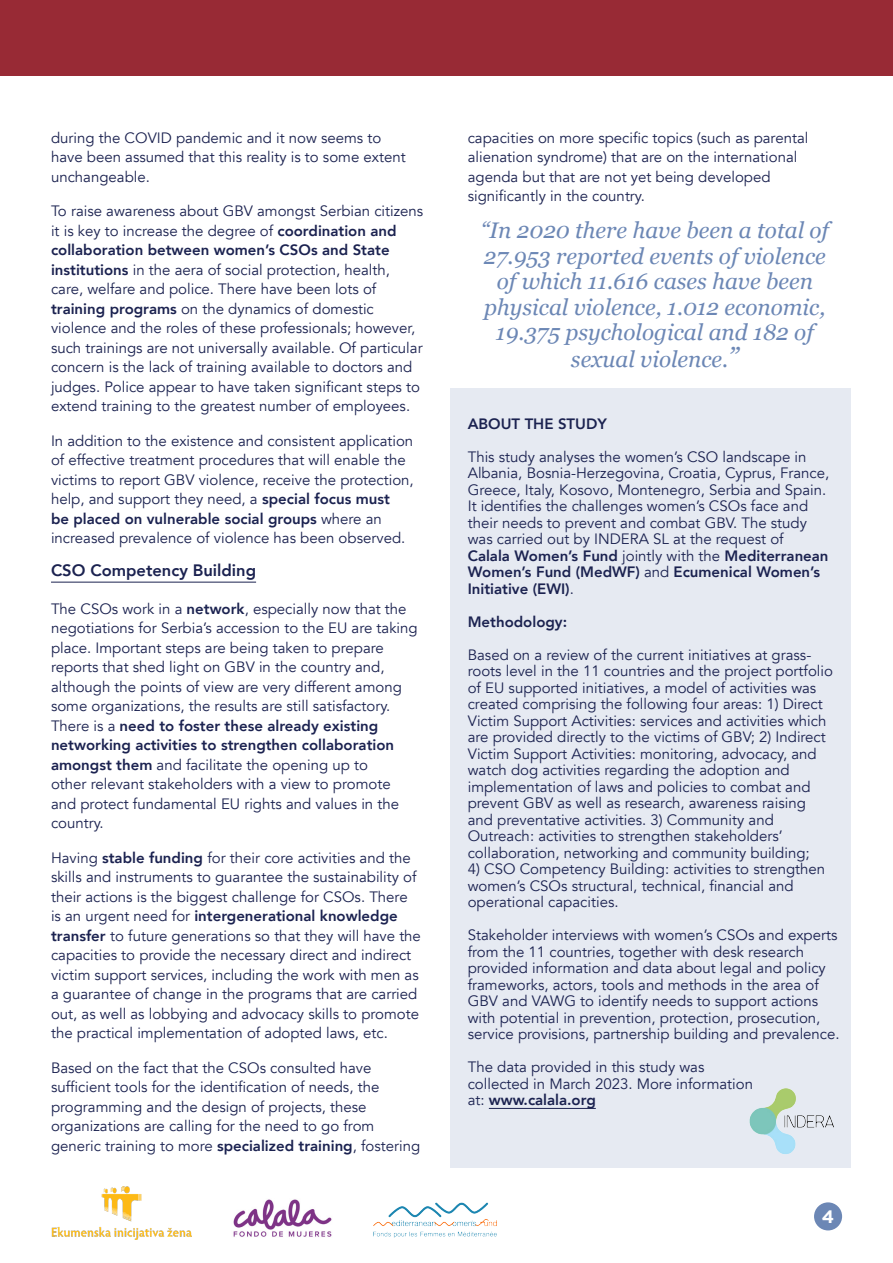
<style>
.page{position:relative;width:893px;height:1263px;background:#fff}
.page>*{position:absolute;margin:0;border:0;box-sizing:border-box;transform-origin:0 0}
.t1{font:italic 22.5px/25.8px "Georgia";color:#6c87b5;text-align:center}
.t2{font:700 18px "Gotham";color:#fff}
.t3{font:800 16.5px "Avenir";color:#1b2250}
.t4{font:15px/19.5px "Avenir";color:#1b2250}
.t5{font:800 15px "Avenir";color:#1b2250}
.s1{font-weight:800}
.s2{font-size:27px}
.s3{font-weight:400}
</style>
<div class="page">
<div style="left:450px;top:388px;width:400px;height:779px;background:#e6eaf2"></div>
<hr style="left:51px;top:582px;width:205px;height:1px;background:#1b2250">
<hr style="left:489px;top:1108px;width:107px;height:1px;background:#1b2250">
<img style="left:749px;top:1088px;width:85px;height:66px">
<div style="left:0;top:0;width:893px;height:76px;background:#982a35"></div>
<div style="left:814px;top:1202px;width:28px;height:28px;background:#6c87b5;border-radius:50%"></div>
<img style="left:233px;top:1199px;width:99px;height:38px">
<img style="left:373px;top:1202px;width:124px;height:36px">
<img style="left:51px;top:1186px;width:140px;height:53px">
<p class="t4" style="left:51px;top:128px;width:356px">during the COVID pandemic and it now seems to have been assumed that this reality is to some extent unchangeable.</p>
<p class="t4" style="left:51px;top:201px;width:374px">To raise awareness about GBV amongst Serbian citizens it is key to increase the degree of <span class="s1">coordination and collaboration between women’s CSOs and State institutions</span> in the aera of social protection, health, care, welfare and police. There have been lots of <span class="s1">training programs</span> on the dynamics of domestic violence and the roles of these professionals; however, such trainings are not universally available. Of particular concern is the lack of training available to doctors and judges. Police appear to have taken significant steps to extend training to the greatest number of employees.</p>
<p class="t4" style="left:51px;top:431px;width:364px">In addition to the existence and consistent application of effective treatment procedures that will enable the victims to report GBV violence, receive the protection, help, and support they need, a <span class="s1">special focus must<br>be placed on vulnerable social groups</span> where an increased prevalence of violence has been observed.</p>
<p class="t3" style="left:51px;top:557px;width:207px">CSO Competency Building</p>
<p class="t4" style="left:51px;top:599px;width:368px">The CSOs work in a <span class="s1">network</span>, especially now that the negotiations for Serbia’s accession to the EU are taking place. Important steps are being taken to prepare reports that shed light on GBV in the country and, although the points of view are very different among some organizations, the results are still satisfactory.<br>There is a <span class="s1">need to foster these already existing networking activities to strengthen collaboration amongst them</span> and facilitate the opening up to<br>other relevant stakeholders with a view to promote and protect fundamental EU rights and values in the country.</p>
<p class="t4" style="left:51px;top:848px;width:371px">Having <span class="s1">stable funding</span> for their core activities and the skills and instruments to guarantee the sustainability of their actions is the biggest challenge for CSOs. There is an urgent need for <span class="s1">intergenerational knowledge transfer</span> to future generations so that they will have the capacities to provide the necessary direct and indirect victim support services, including the work with men as a guarantee of change in the programs that are carried out, as well as lobbying and advocacy skills to promote the practical implementation of adopted laws, etc.</p>
<p class="t4" style="left:51px;top:1058px;width:371px">Based on the fact that the CSOs consulted have sufficient tools for the identification of needs, the programming and the design of projects, these organizations are calling for the need to go from generic training to more <span class="s1">specialized training</span>, fostering</p>
<p class="t4" style="left:468px;top:128px;width:342px">capacities on more specific topics (such as parental alienation syndrome) that are on the international agenda but that are not yet being developed significantly in the country.</p>
<p class="t1" style="left:481px;top:217px;width:350px">“In 2020 there have been a total of<br>27.953 reported events of violence of which 11.616 cases have been physical violence, 1.012 economic,<br>19.375 psychological and 182 of sexual violence.<span class="s2">”</span></p>
<p class="t5" style="left:468px;top:412px;width:141px">ABOUT THE STUDY</p>
<p class="t4" style="left:468px;top:449px;width:363px;line-height:16.5px">This study analyses the women’s CSO landscape in Albania, Bosnia-Herzegovina, Croatia, Cyprus, France, Greece, Italy, Kosovo, Montenegro, Serbia and Spain.<br>It identifies the challenges women’s CSOs face and their needs to prevent and combat GBV. The study was carried out by INDERA SL at the request of <span class="s1">Calala Women’s Fund</span> jointly with the <span class="s1">Mediterranean Women’s Fund (MedWF)</span> and <span class="s1">Ecumenical Women’s Initiative (EWI)</span>.</p>
<p class="t5" style="left:468px;top:610px;width:101px">Methodology:</p>
<p class="t4" style="left:468px;top:647px;width:367px;line-height:16.5px">Based on a review of the current initiatives at grass&shy;roots level in the 11 countries and the project portfolio of EU supported initiatives, a model of activities was created comprising the following four areas: 1) Direct Victim Support Activities: services and activities which are provided directly to the victims of GBV; 2) Indirect Victim Support Activities: monitoring, advocacy, and watch dog activities regarding the adoption and implementation of laws and policies to combat and prevent GBV as well as research, awareness raising</p>
<p class="t4" style="left:468px;top:812px;width:343px;line-height:16.5px">and preventative activities. 3) Community and<br>Outreach: activities to strengthen stakeholders’ collaboration, networking and community building;</p>
<p class="t4" style="left:468px;top:861px;width:359px;line-height:16.5px">4) CSO Competency Building: activities to strengthen women’s CSOs structural, technical, financial and operational capacities.</p>
<p class="t4" style="left:468px;top:927px;width:373px;line-height:16.5px">Stakeholder interviews with women’s CSOs and experts from the 11 countries, together with desk research provided information and data about legal and policy frameworks, actors, tools and methods in the area of GBV and VAWG to identify needs to support actions with potential in prevention, protection, prosecution, service provisions, partnership building and prevalence.</p>
<p class="t4" style="left:468px;top:1058px;width:238px">The data provided in this study was</p>
<p class="t4" style="left:468px;top:1074px;width:287px">collected in March 2023. More information</p>
<p class="t5" style="left:468px;top:1088px;width:130px"><span class="s3">at:</span> www.calala.org</p>
<p class="t2" style="left:822px;top:1206px;width:14px">4</p>
</div>
